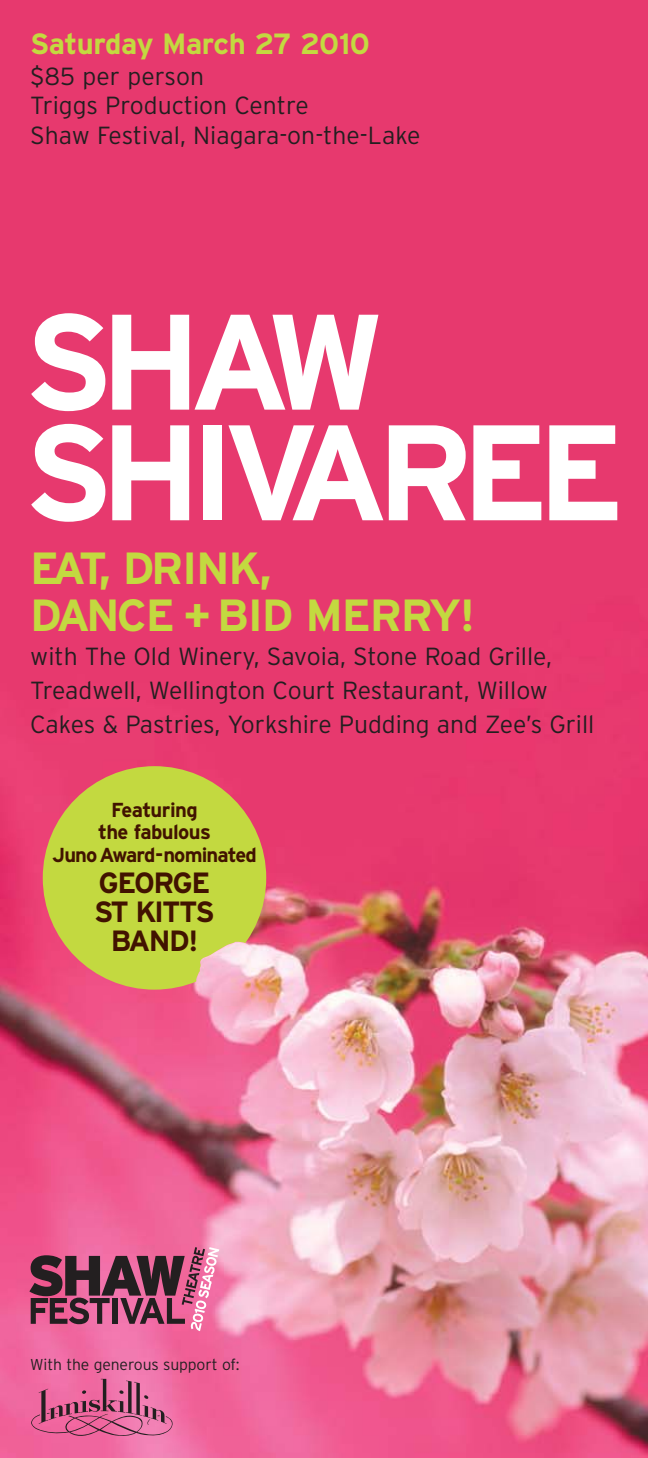
<style>
.page{position:relative;width:648px;height:1458px;background:#fff}
.page>*{position:absolute;margin:0;border:0;box-sizing:border-box;transform-origin:0 0}
.t1{font:700 135.67px/110.7px "Interstate";letter-spacing:-.09em;color:#fff}
.t2{font:700 45px/47.2px "Interstate";letter-spacing:-.03em;color:#c3d940}
.t3{font:700 29.25px "Interstate";letter-spacing:-.015em;color:#c3d940}
.t4{font:700 29.25px/29.2px "Interstate";letter-spacing:-.06em;color:#411300;text-align:center}
.t5{font:300 24.75px/33.8px "Interstate";color:#231f20}
.t6{font:700 20.25px/22.5px "Interstate";letter-spacing:-.04em;color:#411300;text-align:center}
.t7{font:300 15.75px "Interstate";letter-spacing:-.005em;color:#231f20}
</style>
<div class="page">
<img style="left:0;top:0;width:648px;height:1458px">
<div style="left:43px;top:766px;width:223px;height:224px;background:#c3d940;border-radius:50%"></div>
<svg style="left:30px;top:1376px;width:147px;height:64px;background:#d36493"></svg>
<svg style="left:29px;top:1247px;width:190px;height:84px;background:#9f5070"></svg>
<img style="left:196px;top:942px;width:55px;height:64px">
<p class="t3" style="left:30px;top:32px;width:341px">Saturday March 27 2010</p>
<p class="t5" style="left:30px;top:64px;width:392px;line-height:29.2px">$85 per person<br>Triggs Production Centre<br>Shaw Festival, Niagara-on-the-Lake</p>
<h1 class="t1" style="left:24px;top:318px;width:603px">SHAW<br>SHIVAREE</h1>
<h2 class="t2" style="left:30px;top:549px;width:446px">EAT, DRINK,<br>DANCE + BID MERRY!</h2>
<p class="t5" style="left:30px;top:642px;width:566px">with The Old Winery, Savoia, Stone Road Grille,<br>Treadwell, Wellington Court Restaurant, Willow<br>Cakes &amp; Pastries, Yorkshire Pudding and Zee’s Grill</p>
<p class="t6" style="left:52px;top:800px;width:206px">Featuring<br>the fabulous<br>JunoAward-nominated</p>
<p class="t4" style="left:94px;top:870px;width:122px">GEORGE<br>ST KITTS<br>BAND!</p>
<p class="t7" style="left:30px;top:1359px;width:211px">With the generous support of:</p>
</div>
